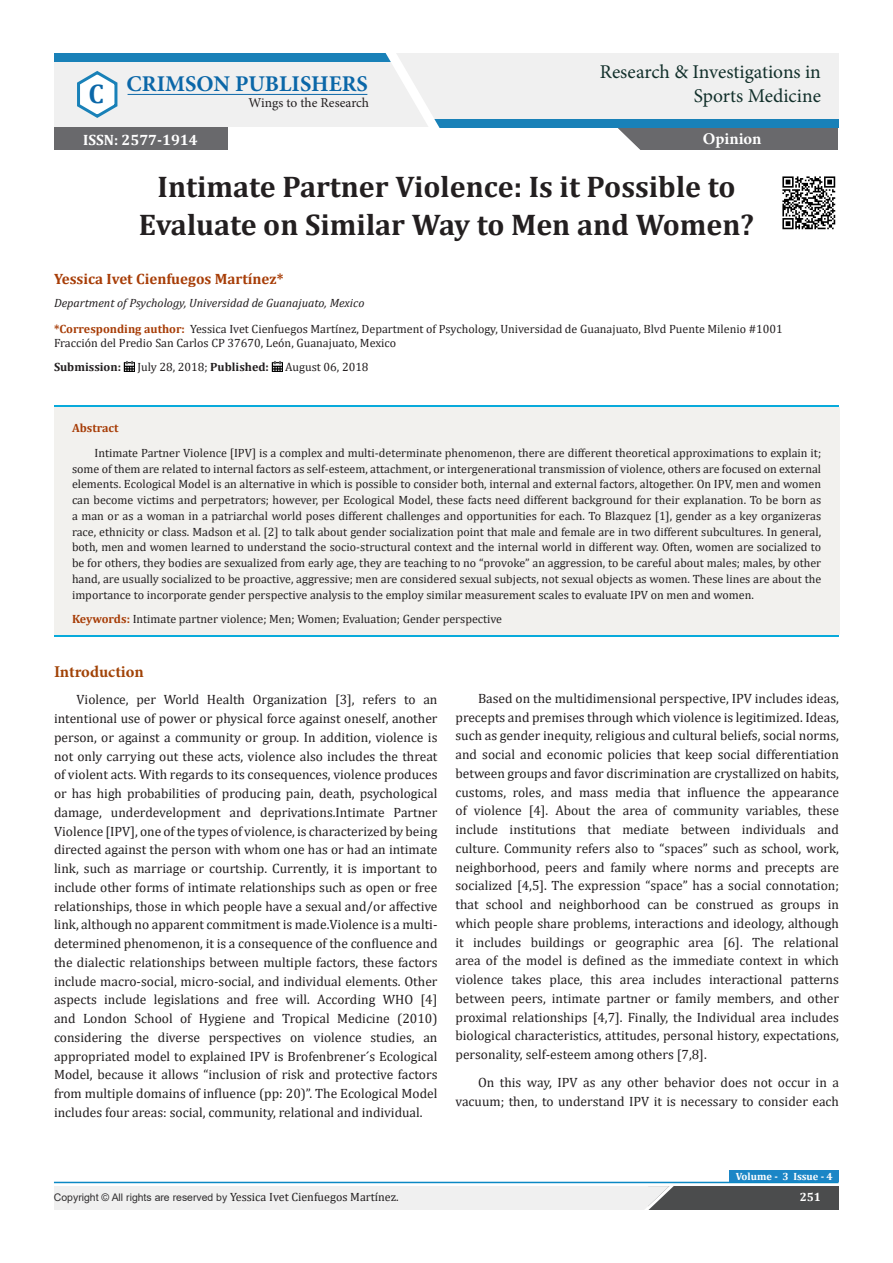
<style>
.page{position:relative;width:893px;height:1263px;background:#fff}
.page>*{position:absolute;margin:0;border:0;box-sizing:border-box;transform-origin:0 0}
.t1{font:700 30px/37.5px "Cambria";color:#231f20;text-align:center}
.t2{font:700 27px "Cambria";color:#0b67a8}
.t3{font:700 22.5px "Minion Pro";color:#0b67a8}
.t4{font:19.5px "Minion Pro";color:#12302b}
.t5{font:700 16.5px "Minion Pro";letter-spacing:-.005em;color:#a14307}
.t6{font:700 16.5px "Minion Pro";color:#fff}
.t7{font:700 15px "Cambria";color:#a73d07}
.t8{font:700 15px "Cambria";color:#fff}
.t9{font:13.5px/18.8px "Cambria";color:#231f20;text-align:justify}
.t10{font:13.5px "Minion Pro";color:#231f20}
.t11{font:12px/15.8px "Cambria";color:#231f20}
.t12{font:italic 12px "Cambria";color:#231f20}
.t13{font:700 12px "Cambria";color:#231f20}
.t14{font:700 12px "Cambria";color:#a73d07}
.t15{font:700 12px "Cambria";color:#fff}
.t16{font:10.5px "Arial";color:#312f30}
.t17{font:700 10.5px "Cambria";color:#fff}
.s1{font-weight:700;color:#a73d07}
.s2{font-weight:700}
.s3{font-family:"Cambria";font-size:12px;color:#231f20}
</style>
<div class="page">
<div style="left:614px;top:128px;width:224px;height:22px;background:#69696c"></div>
<svg style="left:614px;top:128px;width:26px;height:22px"></svg>
<div style="left:54px;top:54px;width:785px;height:73px;background:#f0f0f0"></div>
<svg style="left:77px;top:71px;width:41px;height:47px"></svg>
<hr style="left:128px;top:94px;width:239px;height:1px;background:#0b67a8">
<div style="left:431px;top:119px;width:408px;height:9px;background:#1981b8"></div>
<div style="left:54px;top:54px;width:338px;height:8px;background:#1981b8"></div>
<svg style="left:344px;top:53px;width:111px;height:75px"></svg>
<div style="left:647px;top:1186px;width:192px;height:23px;background:#4b4c4d"></div>
<div style="left:54px;top:1186px;width:593px;height:23px;background:#f0f0f0"></div>
<svg style="left:639px;top:1181px;width:41px;height:29px"></svg>
<hr style="left:54px;top:1182px;width:784px;height:1px;background:#0b88c4">
<div style="left:730px;top:1170px;width:109px;height:12px;background:#1b86c6"></div>
<svg style="left:124px;top:361px;width:11px;height:11px"></svg>
<svg style="left:272px;top:361px;width:11px;height:11px"></svg>
<div style="left:54px;top:127px;width:173px;height:23px;background:#69696c"></div>
<img style="left:782px;top:176px;width:54px;height:54px">
<hr style="left:54px;top:406px;width:785px;height:2px;background:#08aadb">
<hr style="left:54px;top:635px;width:785px;height:1px;background:#08aadb">
<div style="left:54px;top:407px;width:785px;height:228px;background:#f2f1ee"></div>
<hr style="left:54px;top:636px;width:785px;height:1px;background:#08aadb">
<p class="t4" style="left:600px;top:59px;width:223px">Research &amp; Investigations in</p>
<p class="t3" style="left:127px;top:68px;width:243px">CRIMSON PUBLISHERS</p>
<p class="t10" style="left:249px;top:94px;width:122px">Wings to the Research</p>
<p class="t2" style="left:88px;top:74px;width:17px">C</p>
<p class="t4" style="left:694px;top:82px;width:129px">Sports Medicine</p>
<p class="t8" style="left:83px;top:129px;width:116px">ISSN: 2577-1914</p>
<p class="t6" style="left:703px;top:127px;width:60px">Opinion</p>
<p class="t1" style="left:139px;top:167px;width:617px">Intimate Partner Violence: Is it Possible to<br>Evaluate on Similar Way to Men and Women?</p>
<p class="t7" style="left:54px;top:268px;width:231px">Yessica Ivet Cienfuegos Martínez*</p>
<p class="t12" style="left:54px;top:295px;width:312px">Department of Psychology, Universidad de Guanajuato, Mexico</p>
<p class="t11" style="left:54px;top:321px;width:730px;line-height:14.4px"><span class="s1">*Corresponding author:</span> Yessica Ivet Cienfuegos Martínez, Department of Psychology, Universidad de Guanajuato, Blvd Puente Milenio #1001<br>Fracción del Predio San Carlos CP 37670, León, Guanajuato, Mexico</p>
<p class="t13" style="left:54px;top:358px;width:69px">Submission:</p>
<p class="t11" style="left:137px;top:359px;width:133px">July 28, 2018; <span class="s2">Published:</span></p>
<p class="t11" style="left:285px;top:359px;width:85px">August 06, 2018</p>
<p class="t14" style="left:72px;top:419px;width:48px">Abstract</p>
<p class="t11" style="left:72px;top:445px;width:751px;text-align:justify;text-indent:22px">Intimate Partner Violence [IPV] is a complex and multi-determinate phenomenon, there are different theoretical approximations to explain it; some of them are related to internal factors as self-esteem, attachment, or intergenerational transmission of violence, others are focused on external elements. Ecological Model is an alternative in which is possible to consider both, internal and external factors, altogether. On IPV, men and women can become victims and perpetrators; however, per Ecological Model, these facts need different background for their explanation. To be born as a man or as a woman in a patriarchal world poses different challenges and opportunities for each. To Blazquez [1], gender as a key organizeras race, ethnicity or class. Madson et al. [2] to talk about gender socialization point that male and female are in two different subcultures. In general, both, men and women learned to understand the socio-structural context and the internal world in different way. Often, women are socialized to be for others, they bodies are sexualized from early age, they are teaching to no “provoke” an aggression, to be careful about males; males, by other hand, are usually socialized to be proactive, aggressive; men are considered sexual subjects, not sexual objects as women. These lines are about the importance to incorporate gender perspective analysis to the employ similar measurement scales to evaluate IPV on men and women.</p>
<p class="t11" style="left:72px;top:611px;width:431px"><span class="s1">Keywords:</span> Intimate partner violence; Men; Women; Evaluation; Gender perspective</p>
<p class="t5" style="left:54px;top:660px;width:91px">Introduction</p>
<p class="t9" style="left:54px;top:690px;width:385px;text-indent:22px">Violence, per World Health Organization [3], refers to an intentional use of power or physical force against oneself, another person, or against a community or group. In addition, violence is not only carrying out these acts, violence also includes the threat of violent acts. With regards to its consequences, violence produces or has high probabilities of producing pain, death, psychological damage, underdevelopment and deprivations.Intimate Partner Violence [IPV], one of the types of violence, is characterized by being directed against the person with whom one has or had an intimate link, such as marriage or courtship. Currently, it is important to include other forms of intimate relationships such as open or free relationships, those in which people have a sexual and/or affective link, although no apparent commitment is made.Violence is a multi&shy;determined phenomenon, it is a consequence of the confluence and the dialectic relationships between multiple factors, these factors include macro-social, micro-social, and individual elements. Other aspects include legislations and free will. According WHO [4] and London School of Hygiene and Tropical Medicine (2010) considering the diverse perspectives on violence studies, an appropriated model to explained IPV is Brofenbrener´s Ecological Model, because it allows “inclusion of risk and protective factors from multiple domains of influence (pp: 20)”. The Ecological Model includes four areas: social, community, relational and individual.</p>
<p class="t9" style="left:455px;top:689px;width:385px;text-indent:22px">Based on the multidimensional perspective, IPV includes ideas, precepts and premises through which violence is legitimized. Ideas, such as gender inequity, religious and cultural beliefs, social norms, and social and economic policies that keep social differentiation between groups and favor discrimination are crystallized on habits, customs, roles, and mass media that influence the appearance of violence [4]. About the area of community variables, these include institutions that mediate between individuals and culture. Community refers also to “spaces” such as school, work, neighborhood, peers and family where norms and precepts are socialized [4,5]. The expression “space” has a social connotation; that school and neighborhood can be construed as groups in which people share problems, interactions and ideology, although it includes buildings or geographic area [6]. The relational area of the model is defined as the immediate context in which violence takes place, this area includes interactional patterns between peers, intimate partner or family members, and other proximal relationships [4,7]. Finally, the Individual area includes biological characteristics, attitudes, personal history, expectations, personality, self-esteem among others [7,8].</p>
<p class="t9" style="left:455px;top:1073px;width:385px;text-align:right">On this way, IPV as any other behavior does not occur in a vacuum; then, to understand IPV it is necessary to consider each</p>
<p class="t17" style="left:736px;top:1169px;width:99px">Volume - 3 Issue - 4</p>
<p class="t16" style="left:54px;top:1190px;width:346px">Copyright © All rights are reserved by <span class="s3">Yessica Ivet Cienfuegos Martínez.</span></p>
<p class="t15" style="left:800px;top:1189px;width:23px">251</p>
</div>
